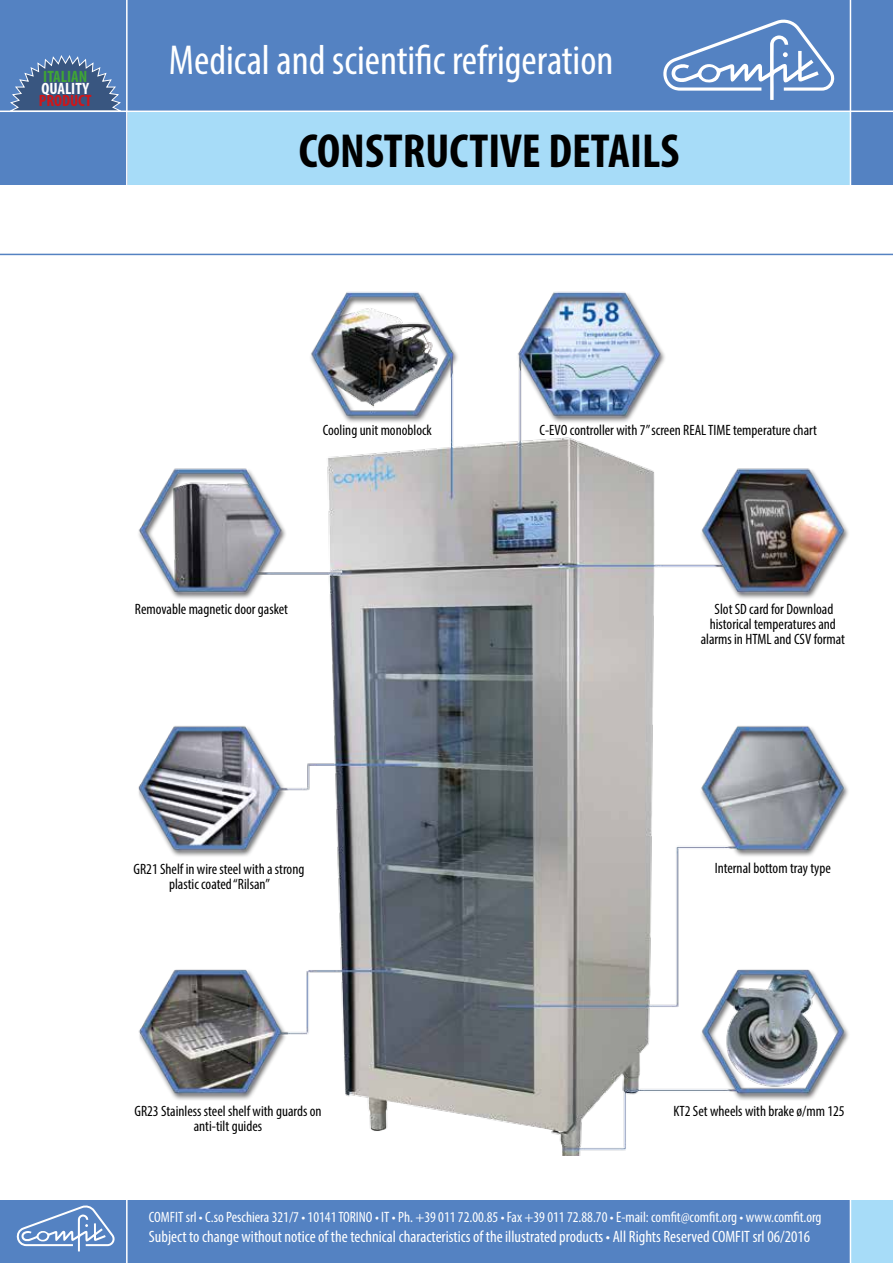
<style>
.page{position:relative;width:893px;height:1263px;background:#fff}
.page>*{position:absolute;margin:0;border:0;box-sizing:border-box;transform-origin:0 0}
.t1{font:700 condensed 48px "Myriad Pro";color:#000}
.t2{font:condensed 42px "Myriad Pro";color:#fff}
.t3{font:condensed 16.5px "Myriad Pro";color:#fff}
.t4{font:700 condensed 16.5px "Myriad Pro";color:#3fa535}
.t5{font:700 condensed 16.5px "Myriad Pro";color:#fff}
.t6{font:700 condensed 16.5px "Myriad Pro";color:#cd171a}
.t7{font:condensed 15px/15px "Myriad Pro";color:#000;text-align:center}
.t8{font:condensed 15px "Myriad Pro";color:#fff}
</style>
<div class="page">
<div style="left:850px;top:1200px;width:43px;height:63px;background:#a7dcf8"></div>
<div style="left:0;top:0;width:893px;height:185px;background:#5482c2"></div>
<div style="left:128px;top:111px;width:722px;height:74px;background:#a7dcf8"></div>
<div style="left:0;top:1200px;width:850px;height:63px;background:#5482c2"></div>
<hr style="left:126px;top:0;width:2px;height:1263px;background:#fff">
<hr style="left:0;top:111px;width:893px;height:1px;background:#fff">
<hr style="left:850px;top:0;width:1px;height:1263px;background:#fff">
<hr style="left:0;top:254px;width:893px;height:1px;background:#5482c2">
<svg style="left:663px;top:19px;width:172px;height:81px"></svg>
<svg style="left:16px;top:1205px;width:99px;height:46px"></svg>
<svg style="left:7px;top:55px;width:115px;height:56px"></svg>
<img style="left:138px;top:291px;width:711px;height:865px">
<p class="t4" style="left:43px;top:67px;width:45px">ITALIAN</p>
<p class="t5" style="left:41px;top:78px;width:49px">QUALITY</p>
<p class="t6" style="left:39px;top:90px;width:54px">PRODUCT</p>
<h2 class="t2" style="left:169px;top:35px;width:446px">Medical and scientific refrigeration</h2>
<h1 class="t1" style="left:299px;top:121px;width:382px">CONSTRUCTIVE DETAILS</h1>
<p class="t7" style="left:323px;top:423px;width:111px">Cooling unit monoblock</p>
<p class="t7" style="left:539px;top:423px;width:279px">C-EVO controller with 7” screen REAL TIME temperature chart</p>
<p class="t7" style="left:135px;top:601px;width:155px">Removable magnetic door gasket</p>
<p class="t7" style="left:701px;top:601px;width:146px">Slot SD card for Download historical temperatures and alarms in HTML and CSV format</p>
<p class="t7" style="left:134px;top:861px;width:172px">GR21 Shelf in wire steel with a strong plastic coated “Rilsan”</p>
<p class="t7" style="left:715px;top:861px;width:118px">Internal bottom tray type</p>
<p class="t7" style="left:135px;top:1103px;width:188px">GR23 Stainless steel shelf with guards on anti-tilt guides</p>
<p class="t7" style="left:673px;top:1103px;width:173px">KT2 Set wheels with brake ø/mm 125</p>
<p class="t8" style="left:149px;top:1208px;width:674px">COMFIT srl • C.so Peschiera 321/7 • 10141 TORINO • IT • Ph. +39 011 72.00.85 • Fax +39 011 72.88.70 • E-mail: comfit@comfit.org • www.comfit.org</p>
<p class="t3" style="left:149px;top:1226px;width:663px">Subject to change without notice of the technical characteristics of the illustrated products • All Rights Reserved COMFIT srl 06/2016</p>
</div>
